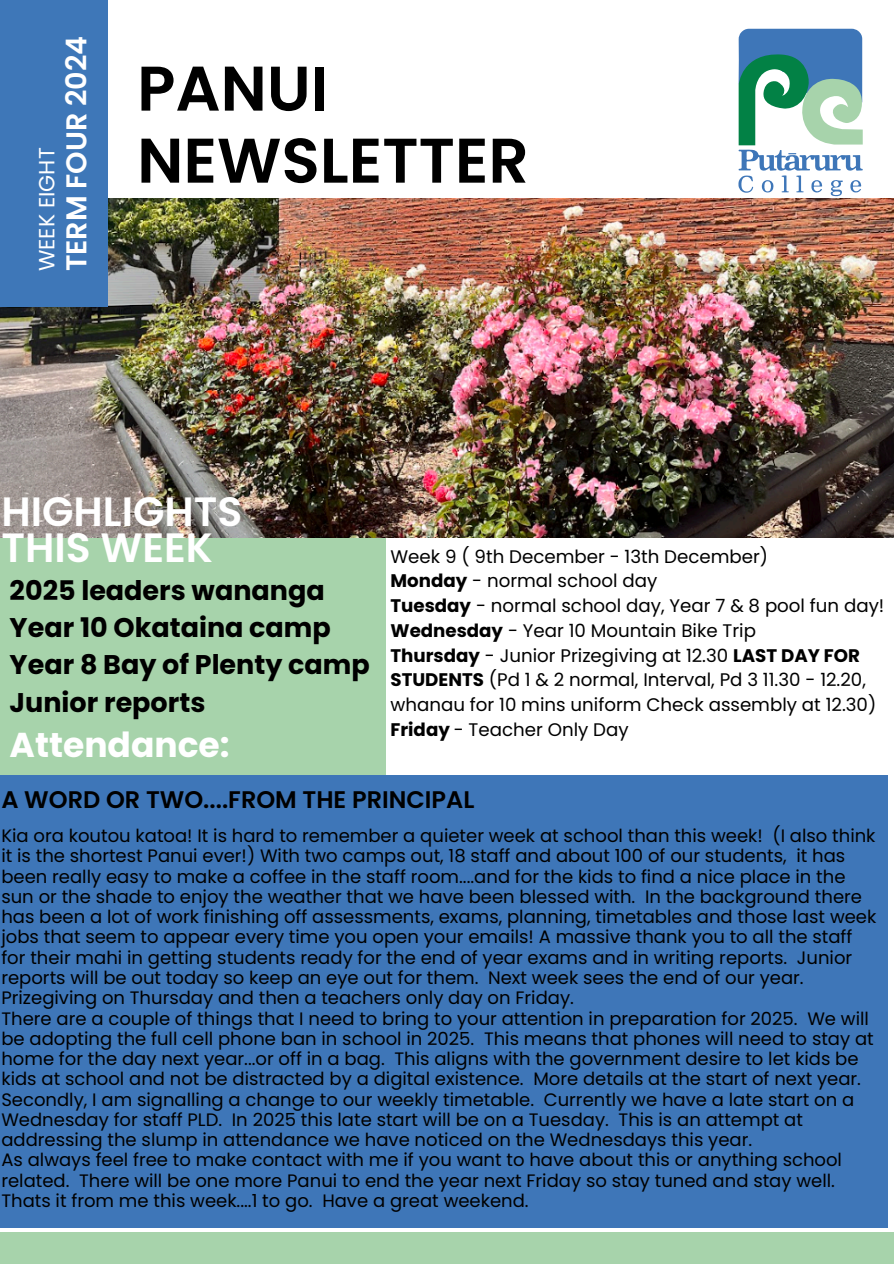
<style>
.page{position:relative;width:894px;height:1264px;background:#fff}
.page>*{position:absolute;margin:0;border:0;box-sizing:border-box;transform-origin:0 0}
.t1{font:600 63px/72px "Poppins";color:#000}
.t2{font:600 40.95px/36px "Poppins";color:#fff}
.t3{font:700 34.5px "Poppins";color:#fff}
.t4{font:600 28.65px "Poppins";color:#fff}
.t5{font:700 27px/37.2px "Poppins";color:#000}
.t6{font:600 24px "Poppins";color:#000}
.t7{font:21.9px "Poppins";color:#fff}
.t8{font:18.15px/24.8px "Poppins";color:#000}
.t9{font:18px/20.2px "Poppins";color:#000}
.s1{font-weight:700}
</style>
<div class="page">
<div style="left:0;top:513px;width:385px;height:391px;background:#a7d3ab"></div>
<img style="left:0;top:198px;width:893px;height:339px">
<div style="left:0;top:0;width:107px;height:306px;background:#3e77b8"></div>
<div style="left:0;top:1231px;width:893px;height:32px;background:#a7d3ab"></div>
<div style="left:0;top:775px;width:888px;height:452px;background:#3e76b8"></div>
<svg style="left:738px;top:29px;width:124px;height:167px"></svg>
<p class="t7" style="left:31px;top:271px;width:125px;rotate:-90deg">WEEK EIGHT</p>
<h2 class="t4" style="left:56px;top:271px;width:237px;rotate:-90deg">TERM FOUR 2024</h2>
<h1 class="t1" style="left:137px;top:53px;width:393px">PANUI<br>NEWSLETTER</h1>
<p class="t2" style="left:1px;top:494px;width:242px">HIGHLIGHTS<br>THIS WEEK</p>
<h4 class="t5" style="left:10px;top:572px;width:361px">2025 leaders wananga<br>Year 10 Okataina camp<br>Year 8 Bay of Plenty camp<br>Junior reports</h4>
<h4 class="t3" style="left:10px;top:720px;width:221px">Attendance:</h4>
<p class="t8" style="left:390px;top:544px;width:379px">Week 9 ( 9th December - 13th December)</p>
<p class="t8" style="left:390px;top:568px;width:268px"><span class="s1">Monday</span> - normal school day</p>
<p class="t8" style="left:390px;top:593px;width:495px"><span class="s1">Tuesday</span> - normal school day, Year 7 &amp; 8 pool fun day!</p>
<h5 class="t8" style="left:390px;top:618px;width:367px"><span class="s1">Wednesday</span> - Year 10 Mountain Bike Trip</h5>
<p class="t8" style="left:390px;top:643px;width:487px"><span class="s1">Thursday</span> - Junior Prizegiving at 12.30 <span class="s1">LAST DAY FOR<br>STUDENTS</span> (Pd 1 &amp; 2 normal, Interval, Pd 3 11.30 - 12.20, whanau for 10 mins uniform Check assembly at 12.30)</p>
<p class="t8" style="left:390px;top:717px;width:240px"><span class="s1">Friday</span> - Teacher Only Day</p>
<h3 class="t6" style="left:1px;top:783px;width:474px">A WORD OR TWO....FROM THE PRINCIPAL</h3>
<p class="t9" style="left:1px;top:825px;width:876px">Kia ora koutou katoa! It is hard to remember a quieter week at school than this week! (I also think it is the shortest Panui ever!) With two camps out, 18 staff and about 100 of our students, it has been really easy to make a coffee in the staff room....and for the kids to find a nice place in the sun or the shade to enjoy the weather that we have been blessed with. In the background there has been a lot of work finishing off assessments, exams, planning, timetables and those last week jobs that seem to appear every time you open your emails! A massive thank you to all the staff for their mahi in getting students ready for the end of year exams and in writing reports. Junior reports will be out today so keep an eye out for them. Next week sees the end of our year.<br>Prizegiving on Thursday and then a teachers only day on Friday.</p>
<p class="t9" style="left:1px;top:1008px;width:873px">There are a couple of things that I need to bring to your attention in preparation for 2025. We will be adopting the full cell phone ban in school in 2025. This means that phones will need to stay at home for the day next year...or off in a bag. This aligns with the government desire to let kids be kids at school and not be distracted by a digital existence. More details at the start of next year.<br>Secondly, I am signalling a change to our weekly timetable. Currently we have a late start on a Wednesday for staff PLD. In 2025 this late start will be on a Tuesday. This is an attempt at addressing the slump in attendance we have noticed on the Wednesdays this year.</p>
<p class="t9" style="left:1px;top:1149px;width:841px">As always feel free to make contact with me if you want to have about this or anything school related. There will be one more Panui to end the year next Friday so stay tuned and stay well.</p>
<p class="t9" style="left:1px;top:1190px;width:528px">Thats it from me this week....1 to go. Have a great weekend.</p>
</div>
